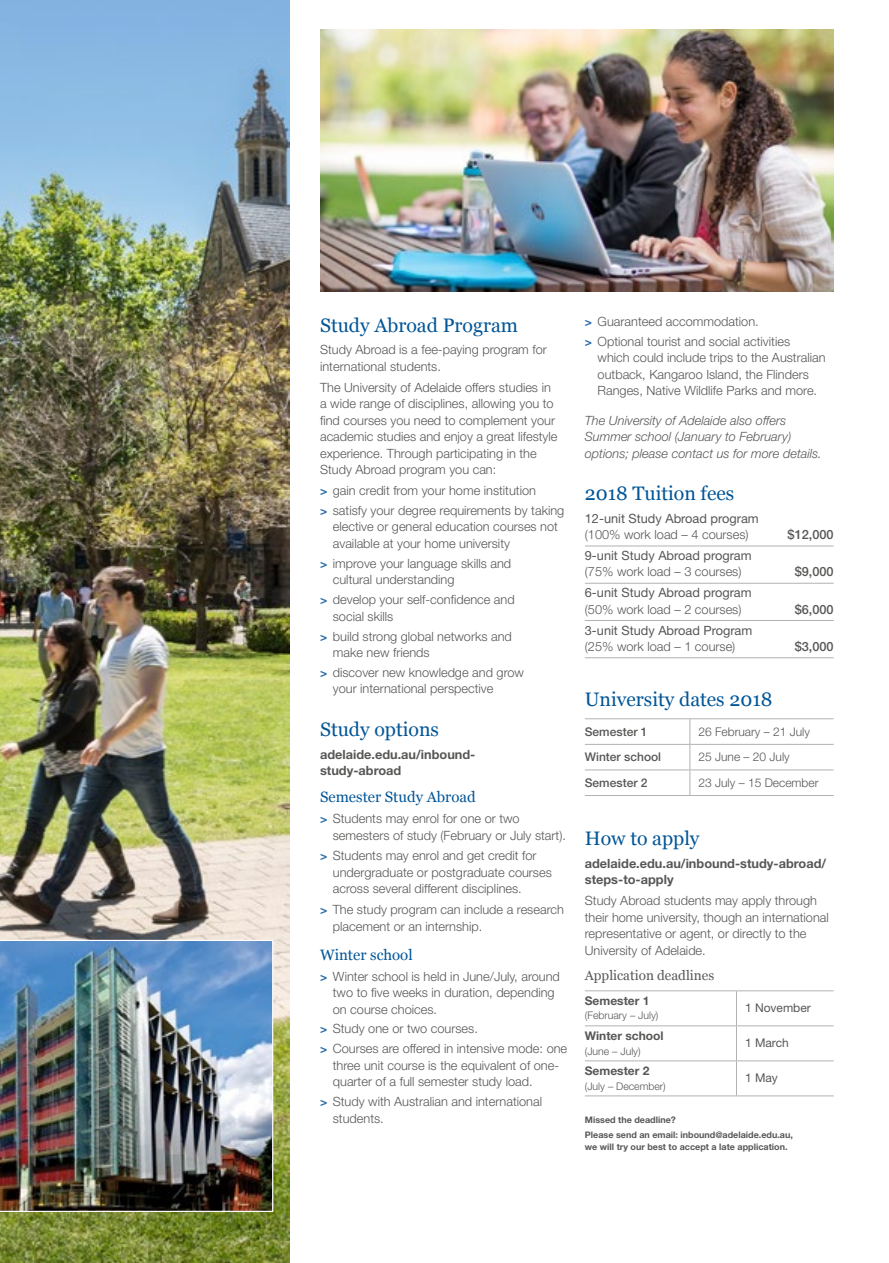
<style>
.page{position:relative;width:889px;height:1263px;background:#fff}
.page>*{position:absolute;margin:0;border:0;box-sizing:border-box;transform-origin:0 0}
.t1{font:19.5px "Georgia";color:#005597}
.t2{font:15px "Georgia";color:#005597}
.t3{font:13.5px "Georgia";color:#575756}
.t4{font:300 12.75px/16.5px "Helvetica Neue LT Std";color:#575756}
.t5{font:italic 300 12.75px/16.5px "Helvetica Neue LT Std";color:#575756}
.t6{font:12.75px "Helvetica Neue LT Std";color:#575756}
.t7{font:700 12.75px/16.5px "Helvetica Neue LT Std";color:#575756}
.t8{font:500 12.75px "Helvetica Neue LT Std";color:#575756}
.t9{font:300 12px "Helvetica Neue LT Std";color:#575756}
.t10{font:500 12px "Helvetica Neue LT Std";color:#575756}
.t11{font:700 12px "Helvetica Neue LT Std";color:#575756}
.t12{font:12px "Helvetica Neue LT Std";color:#575756}
.t13{font:300 10.5px "Helvetica Neue LT Std";color:#575756}
.t14{font:700 9px/15.5px "Helvetica Neue LT Std";color:#575756}
.s1{font-weight:700;font-size:12px;color:#2d6eab}
</style>
<div class="page">
<img style="left:0;top:0;width:289px;height:1263px">
<hr style="left:585px;top:546px;width:248px;height:1px;background:#b3b2b2">
<hr style="left:585px;top:583px;width:248px;height:1px;background:#b3b2b2">
<hr style="left:585px;top:620px;width:248px;height:1px;background:#b3b2b2">
<hr style="left:585px;top:657px;width:248px;height:1px;background:#b3b2b2">
<hr style="left:585px;top:718px;width:105px;height:1px;background:#b3b2b2">
<hr style="left:690px;top:718px;width:143px;height:1px;background:#b3b2b2">
<hr style="left:585px;top:744px;width:105px;height:1px;background:#b3b2b2">
<hr style="left:690px;top:744px;width:143px;height:1px;background:#b3b2b2">
<hr style="left:585px;top:769px;width:105px;height:1px;background:#b3b2b2">
<hr style="left:690px;top:769px;width:143px;height:1px;background:#b3b2b2">
<svg style="left:689px;top:719px;width:1px;height:76px"></svg>
<hr style="left:585px;top:795px;width:105px;height:1px;background:#b3b2b2">
<hr style="left:690px;top:795px;width:143px;height:1px;background:#b3b2b2">
<hr style="left:585px;top:990px;width:151px;height:1px;background:#b3b2b2">
<hr style="left:736px;top:990px;width:97px;height:1px;background:#b3b2b2">
<hr style="left:736px;top:991px;width:1px;height:34px;background:#b3b2b2">
<hr style="left:585px;top:1025px;width:151px;height:1px;background:#b3b2b2">
<hr style="left:736px;top:1025px;width:97px;height:1px;background:#b3b2b2">
<hr style="left:736px;top:1026px;width:1px;height:34px;background:#b3b2b2">
<hr style="left:585px;top:1060px;width:151px;height:1px;background:#b3b2b2">
<hr style="left:736px;top:1060px;width:97px;height:1px;background:#b3b2b2">
<hr style="left:736px;top:1061px;width:1px;height:34px;background:#b3b2b2">
<hr style="left:585px;top:1095px;width:151px;height:1px;background:#b3b2b2">
<hr style="left:736px;top:1095px;width:97px;height:1px;background:#b3b2b2">
<img style="left:0;top:940px;width:273px;height:272px">
<img style="left:320px;top:30px;width:513px;height:261px">
<h1 class="t1" style="left:320px;top:311px;width:199px">Study Abroad Program</h1>
<p class="t4" style="left:320px;top:341px;width:228px">Study Abroad is a fee-paying program for international students.</p>
<p class="t4" style="left:320px;top:379px;width:239px">The University of Adelaide offers studies in a wide range of disciplines, allowing you to find courses you need to complement your academic studies and enjoy a great lifestyle experience. Through participating in the Study Abroad program you can:</p>
<p class="t4" style="left:320px;top:480px;width:246px;line-height:20px"><span class="s1">&gt;</span> gain credit from your home institution<br><span class="s1">&gt;</span> satisfy your degree requirements by taking</p>
<p class="t4" style="left:333px;top:518px;width:227px">elective or general education courses not available at your home university</p>
<p class="t4" style="left:333px;top:555px;width:180px;text-indent:-13px"><span class="s1">&gt;</span> improve your language skills and cultural understanding</p>
<p class="t4" style="left:333px;top:591px;width:183px;text-indent:-13px"><span class="s1">&gt;</span> develop your self-confidence and social skills</p>
<p class="t4" style="left:333px;top:627px;width:181px;text-indent:-13px"><span class="s1">&gt;</span> build strong global networks and make new friends</p>
<p class="t4" style="left:333px;top:664px;width:193px;text-indent:-13px"><span class="s1">&gt;</span> discover new knowledge and grow your international perspective</p>
<h1 class="t1" style="left:320px;top:715px;width:120px">Study options</h1>
<p class="t7" style="left:320px;top:745px;width:157px">adelaide.edu.au/inbound&shy;study-abroad</p>
<p class="t2" style="left:320px;top:786px;width:157px">Semester Study Abroad</p>
<p class="t4" style="left:333px;top:810px;width:235px;text-indent:-13px"><span class="s1">&gt;</span> Students may enrol for one or two semesters of study (February or July start).</p>
<p class="t4" style="left:333px;top:847px;width:220px;text-indent:-13px"><span class="s1">&gt;</span> Students may enrol and get credit for undergraduate or postgraduate courses across several different disciplines.</p>
<p class="t4" style="left:333px;top:901px;width:233px;text-indent:-13px"><span class="s1">&gt;</span> The study program can include a research placement or an internship.</p>
<p class="t2" style="left:320px;top:944px;width:94px">Winter school</p>
<p class="t4" style="left:333px;top:967px;width:229px;text-indent:-13px"><span class="s1">&gt;</span> Winter school is held in June/July, around two to five weeks in duration, depending on course choices.</p>
<p class="t4" style="left:320px;top:1019px;width:249px;line-height:20px"><span class="s1">&gt;</span> Study one or two courses.<br><span class="s1">&gt;</span> Courses are offered in intensive mode: one</p>
<p class="t4" style="left:333px;top:1057px;width:228px">three unit course is the equivalent of one&shy;quarter of a full semester study load.</p>
<p class="t4" style="left:333px;top:1093px;width:211px;text-indent:-13px"><span class="s1">&gt;</span> Study with Australian and international students.</p>
<p class="t4" style="left:585px;top:311px;width:207px;line-height:20px"><span class="s1">&gt;</span> Guaranteed accommodation.<br><span class="s1">&gt;</span> Optional tourist and social activities</p>
<p class="t4" style="left:597px;top:349px;width:229px">which could include trips to the Australian outback, Kangaroo Island, the Flinders<br>Ranges, Native Wildlife Parks and more.</p>
<p class="t5" style="left:585px;top:412px;width:238px">The University of Adelaide also offers<br>Summer school (January to February) options; please contact us for more details.</p>
<h1 class="t1" style="left:585px;top:479px;width:151px">2018 Tuition fees</h1>
<p class="t6" style="left:585px;top:511px;width:175px">12-unit Study Abroad program</p>
<p class="t4" style="left:585px;top:526px;width:165px">(100% work load – 4 courses)</p>
<p class="t8" style="left:787px;top:527px;width:48px">$12,000</p>
<p class="t6" style="left:585px;top:548px;width:168px">9-unit Study Abroad program</p>
<p class="t4" style="left:585px;top:563px;width:158px">(75% work load – 3 courses)</p>
<p class="t8" style="left:794px;top:564px;width:40px">$9,000</p>
<p class="t6" style="left:585px;top:585px;width:168px">6-unit Study Abroad program</p>
<p class="t4" style="left:585px;top:601px;width:158px">(50% work load – 2 courses)</p>
<p class="t8" style="left:794px;top:602px;width:40px">$6,000</p>
<p class="t6" style="left:585px;top:622px;width:169px">3-unit Study Abroad Program</p>
<p class="t4" style="left:585px;top:638px;width:152px">(25% work load – 1 course)</p>
<p class="t8" style="left:794px;top:639px;width:40px">$3,000</p>
<h1 class="t1" style="left:585px;top:685px;width:189px">University dates 2018</h1>
<p class="t10" style="left:585px;top:724px;width:64px">Semester 1</p>
<p class="t9" style="left:698px;top:724px;width:113px">26 February – 21 July</p>
<p class="t10" style="left:585px;top:750px;width:78px">Winter school</p>
<p class="t9" style="left:698px;top:750px;width:93px">25 June – 20 July</p>
<p class="t10" style="left:585px;top:775px;width:64px">Semester 2</p>
<p class="t9" style="left:698px;top:775px;width:122px">23 July – 15 December</p>
<h1 class="t1" style="left:585px;top:824px;width:116px">How to apply</h1>
<p class="t7" style="left:585px;top:855px;width:243px">adelaide.edu.au/inbound-study-abroad/ steps-to-apply</p>
<p class="t4" style="left:585px;top:892px;width:245px">Study Abroad students may apply through their home university, though an international representative or agent, or directly to the University of Adelaide.</p>
<p class="t3" style="left:585px;top:966px;width:131px">Application deadlines</p>
<p class="t11" style="left:585px;top:994px;width:66px">Semester 1</p>
<p class="t13" style="left:585px;top:1009px;width:75px">(February – July)</p>
<p class="t12" style="left:745px;top:1001px;width:67px">1 November</p>
<p class="t11" style="left:585px;top:1029px;width:80px">Winter school</p>
<p class="t13" style="left:585px;top:1044px;width:57px">(June – July)</p>
<p class="t12" style="left:745px;top:1036px;width:45px">1 March</p>
<p class="t11" style="left:585px;top:1064px;width:66px">Semester 2</p>
<p class="t13" style="left:585px;top:1079px;width:82px">(July – December)</p>
<p class="t12" style="left:745px;top:1071px;width:34px">1 May</p>
<p class="t14" style="left:585px;top:1112px;width:209px">Missed the deadline?<br>Please send an email: inbound@adelaide.edu.au,</p>
<p class="t14" style="left:585px;top:1138px;width:204px">we will try our best to accept a late application.</p>
</div>
